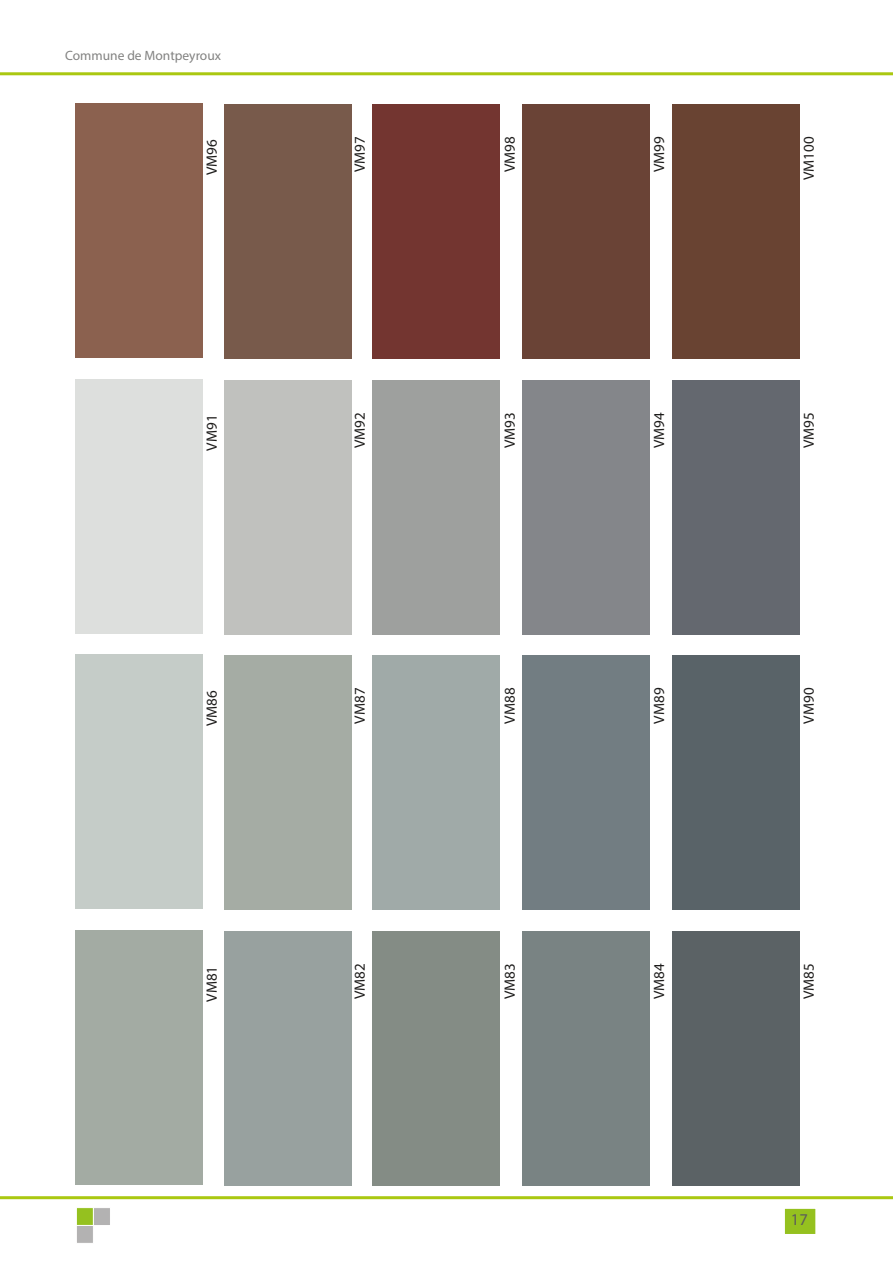
<style>
.page{position:relative;width:893px;height:1263px;background:#fff}
.page>*{position:absolute;margin:0;border:0;box-sizing:border-box;transform-origin:0 0}
.t1{font:16.5px "Myriad Pro";color:#5c5c5b}
.t2{font:15px "Myriad Pro";color:#1e1d1c}
.t3{font:13.5px "Myriad Pro";color:#828281}
</style>
<div class="page">
<div style="left:76px;top:1207px;width:18px;height:19px;background:#95c11f;border:1px solid #fff"></div>
<div style="left:76px;top:1225px;width:18px;height:19px;background:#b3b2b2;border:1px solid #fff"></div>
<div style="left:93px;top:1207px;width:18px;height:19px;background:#b3b2b2;border:1px solid #fff"></div>
<hr style="left:0;top:1196px;width:893px;height:3px;background:#aac811">
<div style="left:783px;top:1207px;width:34px;height:29px;background:#95c11f;border:2px solid #fff"></div>
<hr style="left:0;top:72px;width:893px;height:3px;background:#aac811">
<div style="left:75px;top:930px;width:127px;height:254px;background:#a3aba3"></div>
<div style="left:224px;top:931px;width:127px;height:254px;background:#98a19f"></div>
<div style="left:373px;top:931px;width:127px;height:254px;background:#848c85"></div>
<div style="left:522px;top:931px;width:127px;height:254px;background:#798383"></div>
<div style="left:672px;top:931px;width:127px;height:254px;background:#5b6265"></div>
<div style="left:75px;top:655px;width:127px;height:254px;background:#c5ccc8"></div>
<div style="left:224px;top:656px;width:127px;height:254px;background:#a5aca4"></div>
<div style="left:373px;top:656px;width:127px;height:254px;background:#a0aaa8"></div>
<div style="left:522px;top:656px;width:127px;height:254px;background:#727d82"></div>
<div style="left:672px;top:656px;width:127px;height:254px;background:#596368"></div>
<div style="left:75px;top:379px;width:127px;height:254px;background:#dddfdd"></div>
<div style="left:224px;top:380px;width:127px;height:254px;background:#c0c1be"></div>
<div style="left:373px;top:380px;width:127px;height:254px;background:#9ea09e"></div>
<div style="left:522px;top:380px;width:127px;height:254px;background:#84868a"></div>
<div style="left:672px;top:380px;width:127px;height:254px;background:#64686f"></div>
<div style="left:75px;top:103px;width:127px;height:254px;background:#8b614f"></div>
<div style="left:224px;top:104px;width:127px;height:254px;background:#785a4b"></div>
<div style="left:373px;top:104px;width:127px;height:254px;background:#733530"></div>
<div style="left:522px;top:104px;width:127px;height:254px;background:#6a4336"></div>
<div style="left:672px;top:104px;width:127px;height:254px;background:#694332"></div>
<p class="t3" style="left:65px;top:47px;width:157px">Commune de Montpeyroux</p>
<p class="t2" style="left:202px;top:175px;width:37px;rotate:-90deg">VM96</p>
<p class="t2" style="left:350px;top:172px;width:37px;rotate:-90deg">VM97</p>
<p class="t2" style="left:500px;top:172px;width:37px;rotate:-90deg">VM98</p>
<p class="t2" style="left:650px;top:172px;width:37px;rotate:-90deg">VM99</p>
<p class="t2" style="left:799px;top:180px;width:45px;rotate:-90deg">VM100</p>
<p class="t2" style="left:202px;top:451px;width:37px;rotate:-90deg">VM91</p>
<p class="t2" style="left:350px;top:448px;width:37px;rotate:-90deg">VM92</p>
<p class="t2" style="left:500px;top:448px;width:37px;rotate:-90deg">VM93</p>
<p class="t2" style="left:650px;top:448px;width:37px;rotate:-90deg">VM94</p>
<p class="t2" style="left:799px;top:448px;width:37px;rotate:-90deg">VM95</p>
<p class="t2" style="left:202px;top:726px;width:37px;rotate:-90deg">VM86</p>
<p class="t2" style="left:350px;top:723px;width:37px;rotate:-90deg">VM87</p>
<p class="t2" style="left:500px;top:723px;width:37px;rotate:-90deg">VM88</p>
<p class="t2" style="left:650px;top:723px;width:37px;rotate:-90deg">VM89</p>
<p class="t2" style="left:799px;top:723px;width:37px;rotate:-90deg">VM90</p>
<p class="t2" style="left:202px;top:1002px;width:37px;rotate:-90deg">VM81</p>
<p class="t2" style="left:350px;top:999px;width:37px;rotate:-90deg">VM82</p>
<p class="t2" style="left:500px;top:999px;width:37px;rotate:-90deg">VM83</p>
<p class="t2" style="left:650px;top:999px;width:37px;rotate:-90deg">VM84</p>
<p class="t2" style="left:799px;top:999px;width:37px;rotate:-90deg">VM85</p>
<p class="t1" style="left:791px;top:1209px;width:18px">17</p>
</div>
